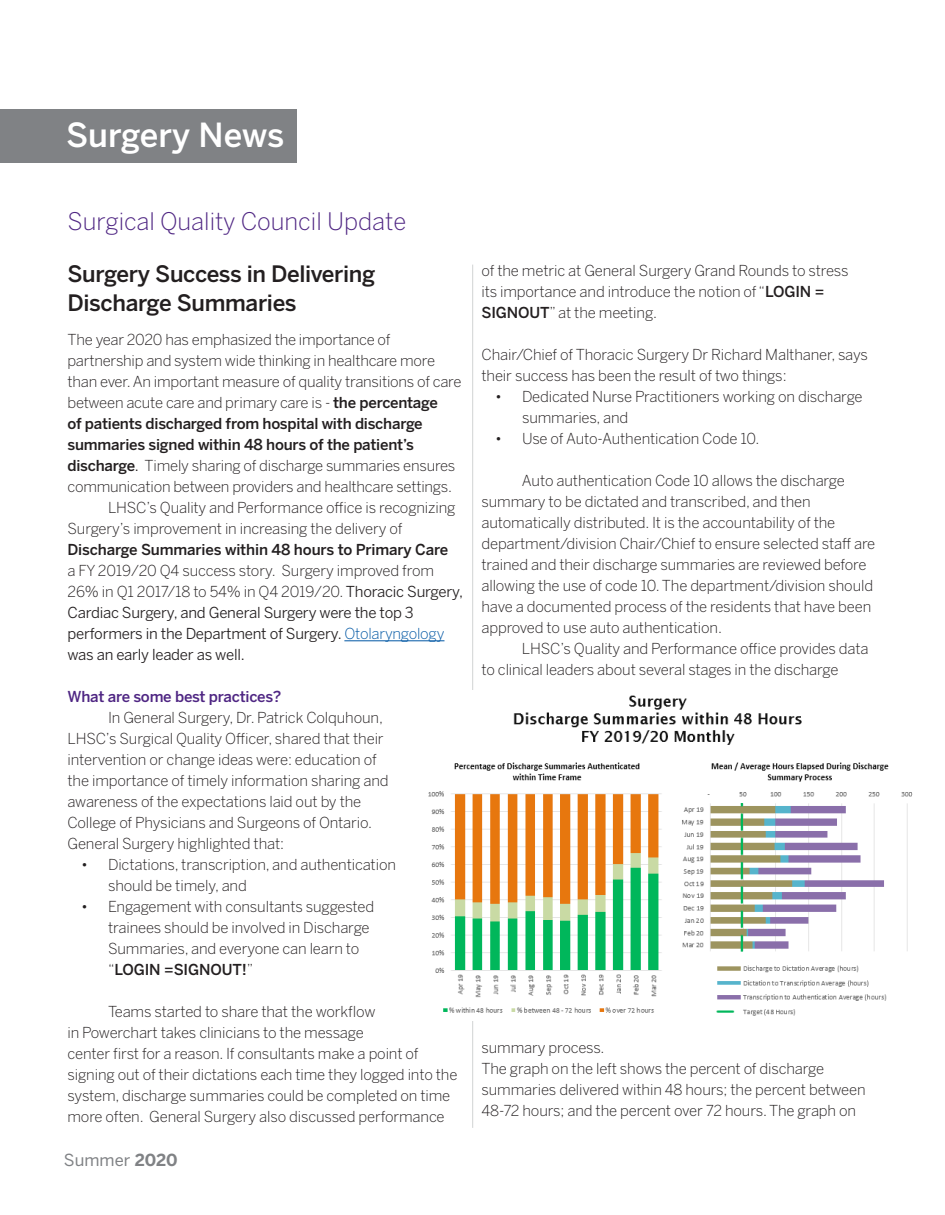
<style>
.page{position:relative;width:945px;height:1215px;background:#fff}
.page>*{position:absolute;margin:0;border:0;box-sizing:border-box;transform-origin:0 0}
.t1{font:500 33px "Benton Sans";color:#fff}
.t2{font:300 24px "Benton Sans";color:#4f2683}
.t3{font:500 22.5px/28.5px "Benton Sans";letter-spacing:-.015em;color:#231f20}
.t4{font:16.5px "Benton Sans";color:#808285}
.t5{font:300 15px/21px "Benton Sans";letter-spacing:-.01em;color:#231f20}
.t6{font:15px/21px "Benton Sans";letter-spacing:-.015em;color:#231f20}
.t7{font:500 15px "Benton Sans";letter-spacing:-.015em;color:#231f20}
.t8{font:500 15px "Benton Sans";letter-spacing:-.015em;color:#4f2683}
.s1{font-weight:500}
.s2{font-weight:400}
.s3{font-weight:300}
.s4{font-weight:300;color:#0057a4}
.s5{font-weight:700}
</style>
<div class="page">
<hr style="left:344px;top:640px;width:100px;height:1px;background:#0057a4">
<div style="left:0;top:109px;width:297px;height:54px;background:#808285"></div>
<hr style="left:472px;top:265px;width:1px;height:863px;background:#d1d3d4">
<img style="left:428px;top:690px;width:485px;height:331px">
<h1 class="t1" style="left:66px;top:116px;width:220px">Surgery News</h1>
<h2 class="t2" style="left:68px;top:207px;width:340px">Surgical Quality Council Update</h2>
<h3 class="t3" style="left:68px;top:260px;width:309px">Surgery Success in Delivering<br>Discharge Summaries</h3>
<p class="t5" style="left:68px;top:329px;width:325px">The year 2020 has emphasized the importance of</p>
<p class="t5" style="left:68px;top:350px;width:369px">partnership and system wide thinking in healthcare more</p>
<p class="t5" style="left:68px;top:371px;width:396px">than ever. An important measure of quality transitions of care</p>
<p class="t5" style="left:68px;top:392px;width:372px">between acute care and primary care is - <span class="s1">the percentage</span></p>
<p class="t7" style="left:68px;top:415px;width:357px">of patients discharged from hospital with discharge</p>
<p class="t7" style="left:68px;top:436px;width:348px">summaries signed within 48 hours of the patient’s</p>
<p class="t5" style="left:68px;top:455px;width:389px"><span class="s1">discharge</span><span class="s2">.</span> Timely sharing of discharge summaries ensures</p>
<p class="t5" style="left:68px;top:476px;width:386px">communication between providers and healthcare settings.</p>
<p class="t5" style="left:108px;top:497px;width:349px">LHSC’s Quality and Performance office is recognizing</p>
<p class="t5" style="left:68px;top:518px;width:337px">Surgery’s improvement in increasing the delivery of</p>
<p class="t7" style="left:68px;top:541px;width:382px">Discharge Summaries within 48 hours to Primary Care</p>
<p class="t6" style="left:68px;top:560px;width:397px"><span class="s3">a FY 2019/20 Q4 success story. Surgery improved from 26% in Q1 2017/18 to 54% in Q4 2019/20.</span> Thoracic Surgery, Cardiac Surgery, and General Surgery were the top 3 performers in the Department of Surgery. <span class="s4">Otolaryngology </span>was an early leader as well.</p>
<p class="t8" style="left:68px;top:688px;width:216px">What are some best practices?</p>
<p class="t5" style="left:68px;top:707px;width:323px;text-indent:40px">In General Surgery, Dr. Patrick Colquhoun, LHSC’s Surgical Quality Officer, shared that their intervention or change ideas were: education of the importance of timely information sharing and awareness of the expectations laid out by the College of Physicians and Surgeons of Ontario.<br>General Surgery highlighted that:</p>
<p class="t5" style="left:108px;top:854px;width:290px;text-indent:-27px">• Dictations, transcription, and authentication should be timely, and</p>
<p class="t5" style="left:108px;top:896px;width:268px;text-indent:-27px">• Engagement with consultants suggested trainees should be involved in Discharge Summaries, and everyone can learn to “<span class="s1">LOGIN =SIGNOUT!</span>”</p>
<p class="t5" style="left:67px;top:1001px;width:391px;text-indent:41px">Teams started to share that the workflow<br>in Powerchart takes clinicians to the message<br>center first for a reason. If consultants make a point of signing out of their dictations each time they logged into the system, discharge summaries could be completed on time more often. General Surgery also discussed performance</p>
<p class="t4" style="left:64px;top:1150px;width:115px">Summer <span class="s5">2020</span></p>
<p class="t5" style="left:482px;top:260px;width:369px">of the metric at General Surgery Grand Rounds to stress its importance and introduce the notion of “<span class="s1">LOGIN =<br>SIGNOUT</span>” at the meeting.</p>
<p class="t5" style="left:482px;top:344px;width:388px">Chair/Chief of Thoracic Surgery Dr Richard Malthaner, says their success has been the result of two things:</p>
<p class="t5" style="left:522px;top:386px;width:342px;text-indent:-27px">• Dedicated Nurse Practitioners working on discharge summaries, and</p>
<p class="t5" style="left:495px;top:428px;width:266px">• Use of Auto-Authentication Code 10.</p>
<p class="t5" style="left:481px;top:470px;width:395px;text-indent:40px">Auto authentication Code 10 allows the discharge summary to be dictated and transcribed, and then automatically distributed. It is the accountability of the department/division Chair/Chief to ensure selected staff are trained and their discharge summaries are reviewed before allowing the use of code 10. The department/division should have a documented process of the residents that have been approved to use auto authentication.</p>
<p class="t5" style="left:481px;top:638px;width:389px;text-indent:40px">LHSC’s Quality and Performance office provides data to clinical leaders about several stages in the discharge</p>
<p class="t5" style="left:481px;top:1037px;width:386px">summary process.<br>The graph on the left shows the percent of discharge summaries delivered within 48 hours; the percent between 48-72 hours; and the percent over 72 hours. The graph on</p>
</div>
